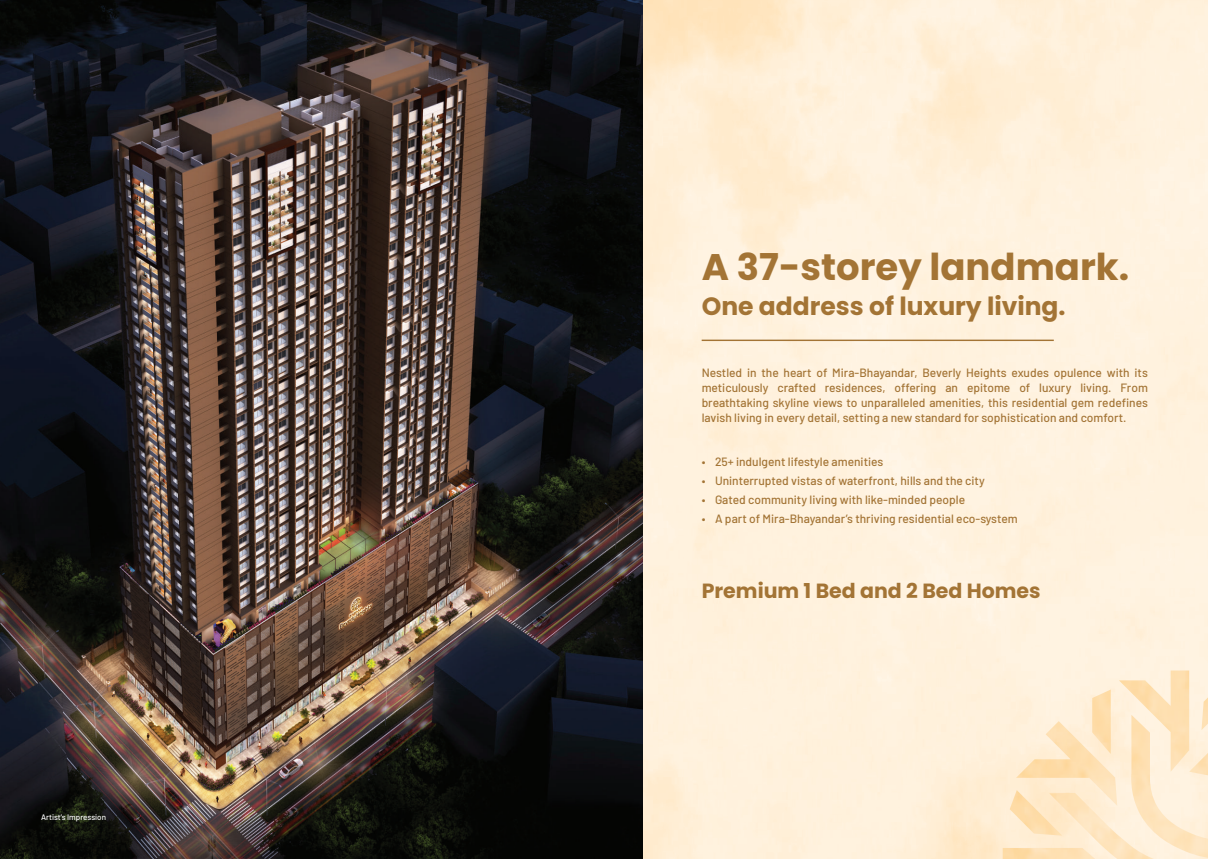
<style>
.page{position:relative;width:1208px;height:859px;background:#fff}
.page>*{position:absolute;margin:0;border:0;box-sizing:border-box;transform-origin:0 0}
.t1{font:700 37px "Poppins";color:#a37435}
.t2{font:700 25px "Poppins";color:#a37435}
.t3{font:700 20.5px "Poppins";color:#a37435}
.t4{font:500 12px/15px "Barlow";color:#a37435;text-align:justify}
.t5{font:500 8px "Barlow";color:#fff}
</style>
<div class="page">
<svg style="left:642px;top:0;width:566px;height:859px;background:#fef0db"></svg>
<hr style="left:701px;top:340px;width:352px;height:1px;background:#a37435">
<img style="left:0;top:0;width:642px;height:859px">
<img style="left:1002px;top:670px;width:206px;height:188px">
<p class="t5" style="left:41px;top:811px;width:67px">Artist’s Impression</p>
<h1 class="t1" style="left:701px;top:246px;width:429px">A 37-storey landmark.</h1>
<h2 class="t2" style="left:701px;top:292px;width:365px">One address of luxury living.</h2>
<p class="t4" style="left:701px;top:364px;width:448px">Nestled in the heart of Mira-Bhayandar, Beverly Heights exudes opulence with its meticulously crafted residences, offering an epitome of luxury living. From breathtaking skyline views to unparalleled amenities, this residential gem redefines lavish living in every detail, setting a new standard for sophistication and comfort.</p>
<p class="t4" style="left:701px;top:453px;width:183px">• 25+ indulgent lifestyle amenities</p>
<p class="t4" style="left:701px;top:472px;width:285px">• Uninterrupted vistas of waterfront, hills and the city</p>
<p class="t4" style="left:701px;top:491px;width:265px">• Gated community living with like-minded people</p>
<p class="t4" style="left:701px;top:510px;width:317px">• A part of Mira-Bhayandar’s thriving residential eco-system</p>
<h3 class="t3" style="left:701px;top:579px;width:340px">Premium 1 Bed and 2 Bed Homes</h3>
</div>
